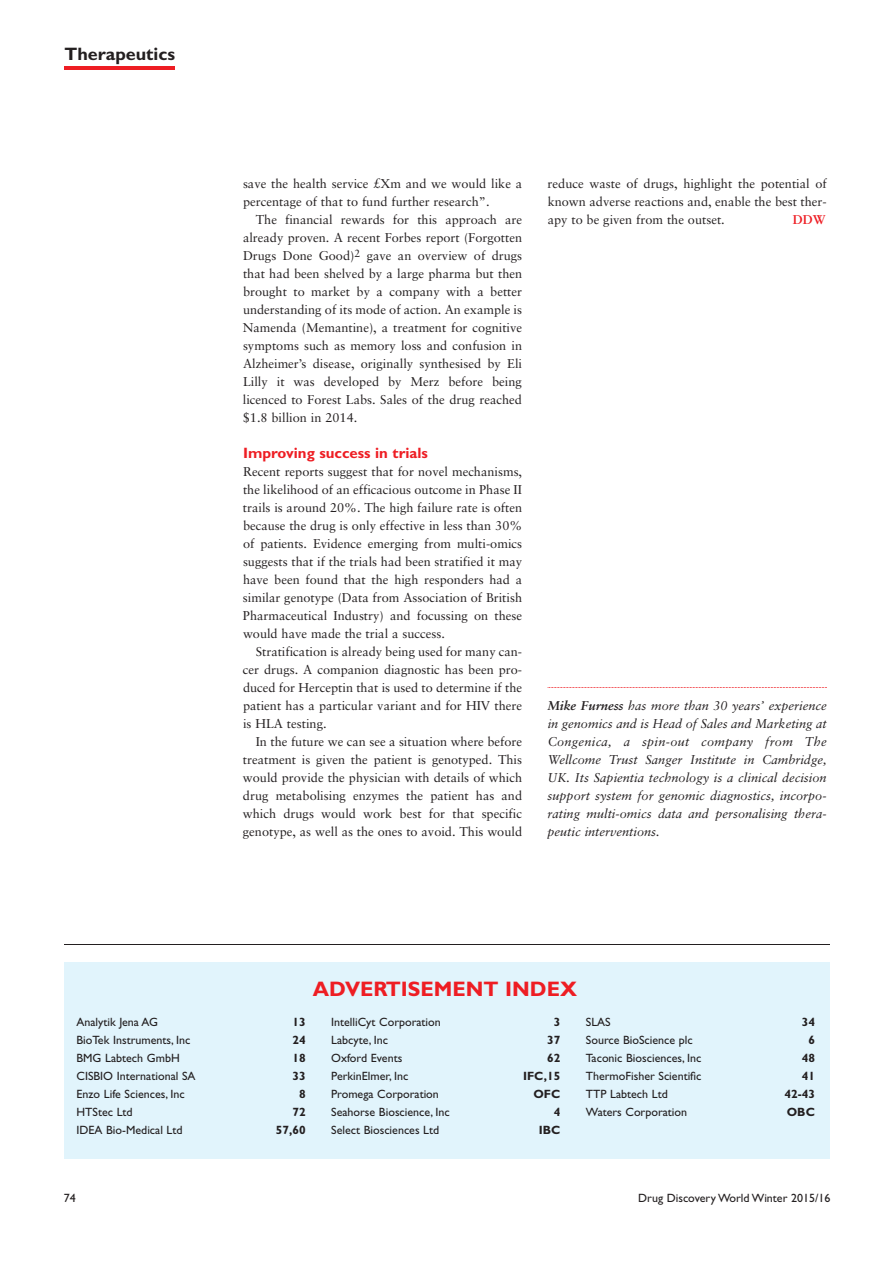
<style>
.page{position:relative;width:893px;height:1263px;background:#fff}
.page>*{position:absolute;margin:0;border:0;box-sizing:border-box;transform-origin:0 0}
.t1{font:700 21px "Gill Sans";color:#ee1d23}
.t2{font:700 18px "Gill Sans";color:#231f20}
.t3{font:700 15px "Gill Sans";color:#ee1d23}
.t4{font:12.75px/18px "Sabon";color:#231f20;text-align:justify}
.t5{font:italic 12.75px/18px "Sabon";color:#231f20;text-align:justify}
.t6{font:700 12.75px "Sabon";color:#ee1d23}
.t7{font:12px "Gill Sans";color:#231f20}
.t8{font:700 12px "Gill Sans";color:#231f20}
.s1{font-weight:700}
</style>
<div class="page">
<hr style="left:65px;top:67px;width:110px;height:3px;background:#ee1d23">
<svg style="left:548px;top:687px;width:279px;height:1px"></svg>
<div style="left:64px;top:962px;width:765px;height:197px;background:#e1f4fc"></div>
<hr style="left:64px;top:944px;width:765px;height:1px;background:#231f20">
<h2 class="t2" style="left:65px;top:47px;width:112px">Therapeutics</h2>
<p class="t4" style="left:243px;top:176px;width:281px">save the health service £Xm and we would like a percentage of that to fund further research”.</p>
<p class="t4" style="left:243px;top:212px;width:281px;text-indent:13px">The financial rewards for this approach are already proven. A recent Forbes report (Forgotten Drugs Done Good)<sup>2</sup> gave an overview of drugs that had been shelved by a large pharma but then brought to market by a company with a better understanding of its mode of action. An example is Namenda (Memantine), a treatment for cognitive symptoms such as memory loss and confusion in Alzheimer’s disease, originally synthesised by Eli Lilly it was developed by Merz before being licenced to Forest Labs. Sales of the drug reached $1.8 billion in 2014.</p>
<p class="t3" style="left:243px;top:447px;width:186px">Improving success in trials</p>
<p class="t4" style="left:243px;top:464px;width:281px">Recent reports suggest that for novel mechanisms, the likelihood of an efficacious outcome in Phase II trails is around 20%. The high failure rate is often because the drug is only effective in less than 30% of patients. Evidence emerging from multi-omics suggests that if the trials had been stratified it may have been found that the high responders had a similar genotype (Data from Association of British Pharmaceutical Industry) and focussing on these would have made the trial a success.</p>
<p class="t4" style="left:243px;top:644px;width:281px;text-indent:13px">Stratification is already being used for many can&shy;cer drugs. A companion diagnostic has been pro&shy;duced for Herceptin that is used to determine if the patient has a particular variant and for HIV there is HLA testing.</p>
<p class="t4" style="left:243px;top:734px;width:281px;text-indent:13px">In the future we can see a situation where before treatment is given the patient is genotyped. This would provide the physician with details of which drug metabolising enzymes the patient has and which drugs would work best for that specific genotype, as well as the ones to avoid. This would</p>
<p class="t4" style="left:548px;top:176px;width:281px">reduce waste of drugs, highlight the potential of known adverse reactions and, enable the best ther&shy;apy to be given from the outset.</p>
<p class="t6" style="left:793px;top:214px;width:34px">DDW</p>
<p class="t5" style="left:547px;top:698px;width:281px"><span class="s1">Mike Furness</span> has more than 30 years’ experience in genomics and is Head of Sales and Marketing at Congenica, a spin-out company from The Wellcome Trust Sanger Institute in Cambridge, UK. Its Sapientia technology is a clinical decision support system for genomic diagnostics, incorpo&shy;rating multi-omics data and personalising thera&shy;peutic interventions.</p>
<h1 class="t1" style="left:313px;top:981px;width:266px">ADVERTISEMENT INDEX</h1>
<p class="t7" style="left:76px;top:1017px;width:83px">Analytik Jena AG</p>
<p class="t8" style="left:292px;top:1017px;width:15px">13</p>
<p class="t7" style="left:76px;top:1035px;width:115px">BioTek Instruments, Inc</p>
<p class="t8" style="left:292px;top:1035px;width:15px">24</p>
<p class="t7" style="left:76px;top:1053px;width:105px">BMG Labtech GmbH</p>
<p class="t8" style="left:292px;top:1053px;width:15px">18</p>
<p class="t7" style="left:77px;top:1071px;width:121px">CISBIO International SA</p>
<p class="t8" style="left:292px;top:1071px;width:15px">33</p>
<p class="t7" style="left:77px;top:1089px;width:110px">Enzo Life Sciences, Inc</p>
<p class="t8" style="left:299px;top:1089px;width:8px">8</p>
<p class="t7" style="left:77px;top:1107px;width:58px">HTStec Ltd</p>
<p class="t8" style="left:292px;top:1107px;width:15px">72</p>
<p class="t7" style="left:77px;top:1125px;width:108px">IDEA Bio-Medical Ltd</p>
<p class="t8" style="left:276px;top:1125px;width:31px">57,60</p>
<p class="t7" style="left:331px;top:1017px;width:111px">IntelliCyt Corporation</p>
<p class="t8" style="left:554px;top:1017px;width:8px">3</p>
<p class="t7" style="left:331px;top:1035px;width:58px">Labcyte, Inc</p>
<p class="t8" style="left:547px;top:1035px;width:15px">37</p>
<p class="t7" style="left:331px;top:1053px;width:73px">Oxford Events</p>
<p class="t8" style="left:547px;top:1053px;width:15px">62</p>
<p class="t7" style="left:331px;top:1071px;width:79px">PerkinElmer, Inc</p>
<p class="t8" style="left:523px;top:1071px;width:39px">IFC,15</p>
<p class="t7" style="left:331px;top:1089px;width:109px">Promega Corporation</p>
<p class="t8" style="left:533px;top:1089px;width:28px">OFC</p>
<p class="t7" style="left:331px;top:1107px;width:120px">Seahorse Bioscience, Inc</p>
<p class="t8" style="left:554px;top:1107px;width:8px">4</p>
<p class="t7" style="left:331px;top:1125px;width:110px">Select Biosciences Ltd</p>
<p class="t8" style="left:539px;top:1125px;width:23px">IBC</p>
<p class="t7" style="left:586px;top:1017px;width:26px">SLAS</p>
<p class="t8" style="left:802px;top:1017px;width:15px">34</p>
<p class="t7" style="left:586px;top:1035px;width:108px">Source BioScience plc</p>
<p class="t8" style="left:808px;top:1035px;width:8px">6</p>
<p class="t7" style="left:586px;top:1053px;width:117px">Taconic Biosciences, Inc</p>
<p class="t8" style="left:802px;top:1053px;width:15px">48</p>
<p class="t7" style="left:586px;top:1071px;width:117px">ThermoFisher Scientific</p>
<p class="t8" style="left:802px;top:1071px;width:15px">41</p>
<p class="t7" style="left:586px;top:1089px;width:83px">TTP Labtech Ltd</p>
<p class="t8" style="left:784px;top:1089px;width:32px">42-43</p>
<p class="t7" style="left:586px;top:1107px;width:103px">Waters Corporation</p>
<p class="t8" style="left:787px;top:1107px;width:30px">OBC</p>
<p class="t7" style="left:64px;top:1193px;width:13px">74</p>
<p class="t7" style="left:638px;top:1193px;width:194px">Drug Discovery World Winter 2015/16</p>
</div>
